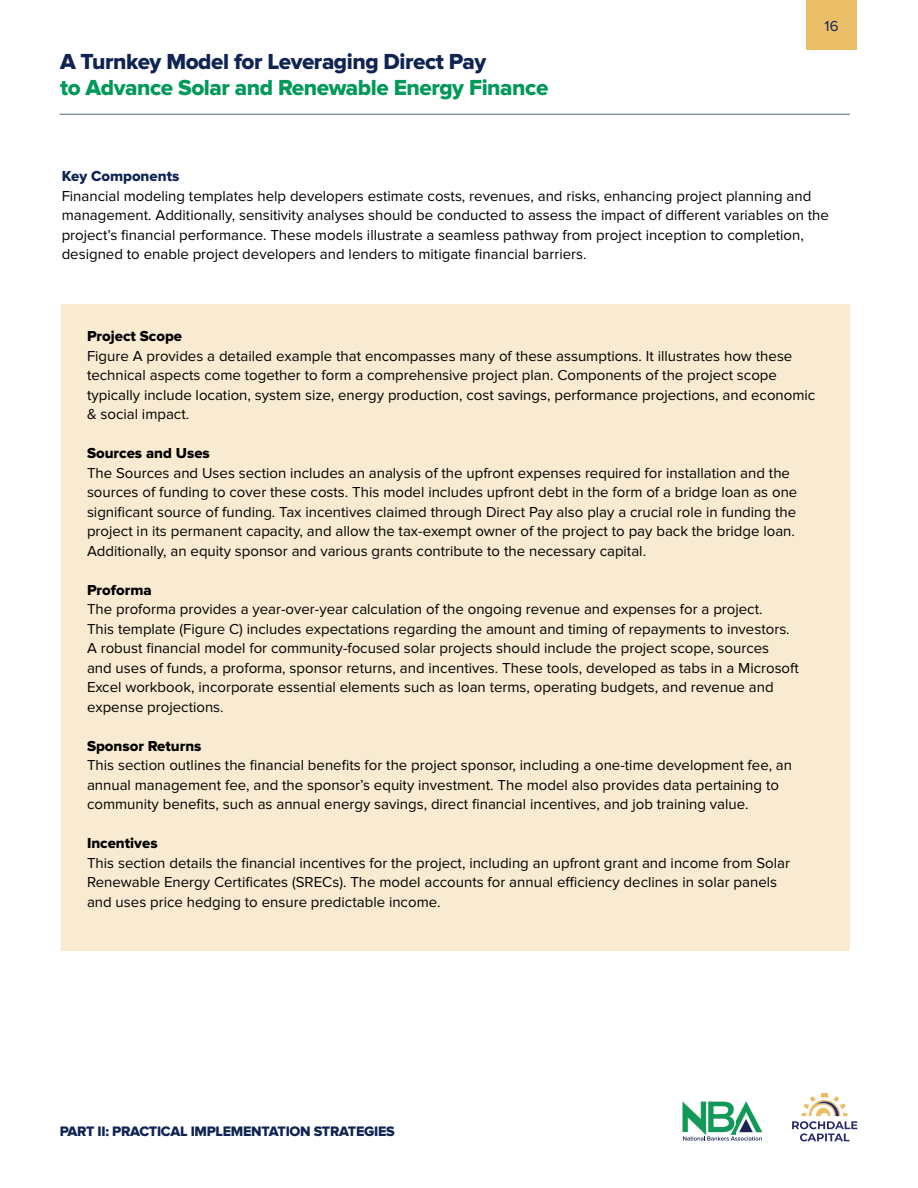
<style>
.page{position:relative;width:918px;height:1188px;background:#fff}
.page>*{position:absolute;margin:0;border:0;box-sizing:border-box;transform-origin:0 0}
.t1{font:22.65px/26px "Proxima Nova Extrabld";letter-spacing:-.02em;color:#009959}
.t2{font:15px/19.5px "Proxima Nova";color:#000}
.t3{font:15px "Proxima Nova Extrabld";color:#000}
.t4{font:15px "Proxima Nova Extrabld";color:#0f2453}
.t5{font:15px "Proxima Nova";color:#0f2453}
.t6{font:14.25px "Proxima Nova Extrabld";letter-spacing:-.02em;color:#0f2453}
.s1{color:#0f2453}
</style>
<div class="page">
<hr style="left:60px;top:114px;width:790px;height:1px;background:#8792a9">
<div style="left:806px;top:1px;width:51px;height:49px;background:#eabd67"></div>
<div style="left:61px;top:304px;width:788px;height:646px;background:#f9ebd1"></div>
<img style="left:682px;top:1101px;width:81px;height:34px">
<svg style="left:683px;top:1136px;width:79px;height:5px"></svg>
<svg style="left:792px;top:1093px;width:65px;height:48px"></svg>
<p class="t1" style="left:60px;top:49px;width:490px"><span class="s1">A Turnkey Model for Leveraging Direct Pay<br></span>to Advance Solar and Renewable Energy Finance</p>
<p class="t5" style="left:825px;top:18px;width:15px">16</p>
<p class="t4" style="left:62px;top:168px;width:119px">Key Components</p>
<p class="t2" style="left:62px;top:186px;width:769px">Financial modeling templates help developers estimate costs, revenues, and risks, enhancing project planning and management. Additionally, sensitivity analyses should be conducted to assess the impact of different variables on the project’s financial performance. These models illustrate a seamless pathway from project inception to completion, designed to enable project developers and lenders to mitigate financial barriers.</p>
<p class="t3" style="left:87px;top:327px;width:97px">Project Scope</p>
<p class="t2" style="left:87px;top:346px;width:730px">Figure A provides a detailed example that encompasses many of these assumptions. It illustrates how these technical aspects come together to form a comprehensive project plan. Components of the project scope typically include location, system size, energy production, cost savings, performance projections, and economic &amp; social impact.</p>
<p class="t3" style="left:87px;top:444px;width:124px">Sources and Uses</p>
<p class="t2" style="left:87px;top:463px;width:712px">The Sources and Uses section includes an analysis of the upfront expenses required for installation and the sources of funding to cover these costs. This model includes upfront debt in the form of a bridge loan as one significant source of funding. Tax incentives claimed through Direct Pay also play a crucial role in funding the project in its permanent capacity, and allow the tax-exempt owner of the project to pay back the bridge loan.<br>Additionally, an equity sponsor and various grants contribute to the necessary capital.</p>
<p class="t3" style="left:87px;top:581px;width:66px">Proforma</p>
<p class="t2" style="left:87px;top:599px;width:713px">The proforma provides a year-over-year calculation of the ongoing revenue and expenses for a project.<br>This template (Figure C) includes expectations regarding the amount and timing of repayments to investors.<br>A robust financial model for community-focused solar projects should include the project scope, sources<br>and uses of funds, a proforma, sponsor returns, and incentives. These tools, developed as tabs in a Microsoft Excel workbook, incorporate essential elements such as loan terms, operating budgets, and revenue and expense projections.</p>
<p class="t3" style="left:87px;top:737px;width:116px">Sponsor Returns</p>
<p class="t2" style="left:87px;top:755px;width:707px">This section outlines the financial benefits for the project sponsor, including a one-time development fee, an annual management fee, and the sponsor’s equity investment. The model also provides data pertaining to community benefits, such as annual energy savings, direct financial incentives, and job training value.</p>
<p class="t3" style="left:87px;top:834px;width:72px">Incentives</p>
<p class="t2" style="left:87px;top:853px;width:705px">This section details the financial incentives for the project, including an upfront grant and income from Solar<br>Renewable Energy Certificates (SRECs). The model accounts for annual efficiency declines in solar panels and uses price hedging to ensure predictable income.</p>
<p class="t6" style="left:60px;top:1123px;width:337px">PART II: PRACTICAL IMPLEMENTATION STRATEGIES</p>
</div>
